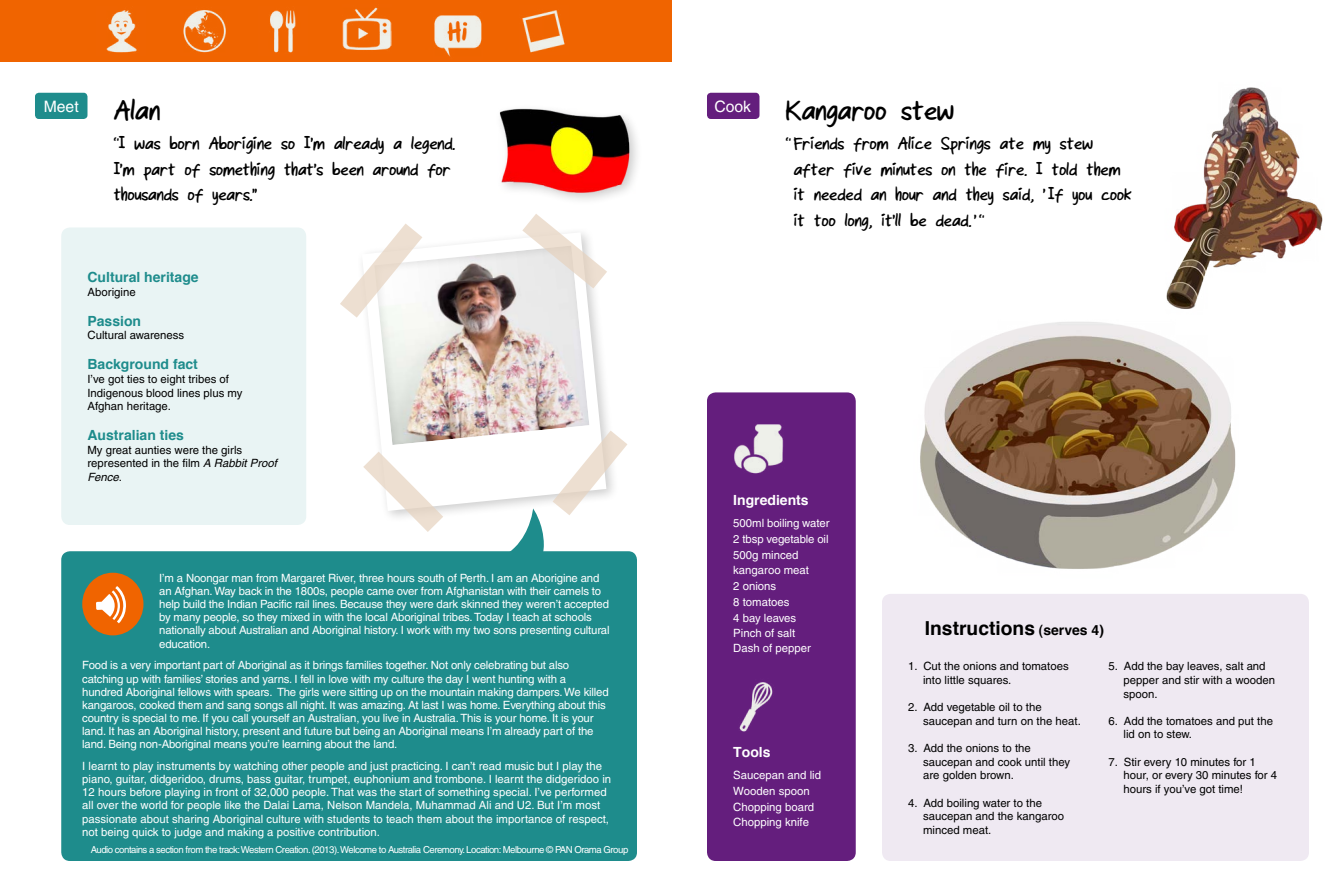
<style>
.page{position:relative;width:1344px;height:896px;background:#fff}
.page>*{position:absolute;margin:0;border:0;box-sizing:border-box;transform-origin:0 0}
.t1{font:35px "My Script Font bold";color:#000}
.t2{font:21.88px/25.4px "My Script Font bold";color:#000}
.t3{font:700 19.25px "Helvetica";color:#000}
.t4{font:15.75px "Helvetica";color:#fff}
.t5{font:700 14px "Helvetica";color:#1e8c8c}
.t6{font:700 14px "Helvetica";color:#fff}
.t7{font:11.38px/13.1px "Helvetica";letter-spacing:-.015em;color:#fff}
.t8{font:11.38px/13.7px "Helvetica";color:#000}
.t9{font:9.62px "Helvetica";letter-spacing:-.05em;color:#fff}
.s1{font-family:"Nightingale";font-weight:700}
.s2{font-style:italic}
.s3{font-size:14px}
</style>
<div class="page">
<div style="left:0;top:0;width:672px;height:61px;background:#f06400"></div>
<img style="left:106px;top:10px;width:31px;height:43px">
<img style="left:434px;top:15px;width:48px;height:42px">
<img style="left:183px;top:10px;width:43px;height:43px">
<img style="left:522px;top:10px;width:43px;height:43px">
<img style="left:270px;top:10px;width:26px;height:43px">
<img style="left:342px;top:7px;width:49px;height:43px">
<div style="left:61px;top:551px;width:576px;height:310px;background:#1e8c8c;border-radius:9px"></div>
<img style="left:920px;top:322px;width:316px;height:247px">
<img style="left:1155px;top:87px;width:168px;height:236px">
<div style="left:882px;top:594px;width:427px;height:169px;background:#efe9f2;border-radius:9px"></div>
<div style="left:882px;top:635px;width:427px;height:226px;background:#efe9f2;border-radius:9px"></div>
<div style="left:707px;top:93px;width:52px;height:26px;background:#641e7d;border-radius:4px"></div>
<div style="left:707px;top:392px;width:149px;height:469px;background:#641e7d;border-radius:9px"></div>
<img style="left:734px;top:424px;width:50px;height:50px">
<img style="left:739px;top:682px;width:34px;height:50px">
<div style="left:61px;top:228px;width:245px;height:297px;background:#e9f4f4;border-radius:9px"></div>
<div style="left:35px;top:93px;width:52px;height:26px;background:#1e8c8c;border-radius:4px"></div>
<svg style="left:340px;top:214px;width:287px;height:338px"></svg>
<img style="left:499px;top:108px;width:138px;height:90px">
<div style="left:82px;top:573px;width:61px;height:62px;background:#f06400;border-radius:50%"></div>
<svg style="left:96px;top:586px;width:30px;height:37px"></svg>
<h3 class="t4" style="left:44px;top:97px;width:37px">Meet</h3>
<h1 class="t1" style="left:114px;top:93px;width:48px">Alan</h1>
<h2 class="t2" style="left:114px;top:131px;width:343px">“<span class="s1">I</span> was born Aborigine so <span class="s1">I</span>'m already a legend.<br><span class="s1">I</span>'m part of something that's been around for thousands of years.''</h2>
<p class="t5" style="left:88px;top:268px;width:113px">Cultural heritage</p>
<p class="t8" style="left:88px;top:285px;width:50px">Aborigine</p>
<p class="t5" style="left:88px;top:312px;width:55px">Passion</p>
<p class="t8" style="left:88px;top:329px;width:98px">Cultural awareness</p>
<p class="t5" style="left:88px;top:356px;width:112px">Background fact</p>
<p class="t8" style="left:88px;top:372px;width:157px">I’ve got ties to eight tribes of<br>Indigenous blood lines plus my<br>Afghan heritage.</p>
<p class="t5" style="left:88px;top:426px;width:98px">Australian ties</p>
<p class="t8" style="left:88px;top:443px;width:191px">My great aunties were the girls represented in the film <span class="s2">A Rabbit Proof<br>Fence</span>.</p>
<p class="t7" style="left:159px;top:571px;width:452px">I’m a Noongar man from Margaret River, three hours south of Perth. I am an Aborigine and an Afghan. Way back in the 1800s, people came over from Afghanistan with their camels to help build the Indian Pacific rail lines. Because they were dark skinned they weren’t accepted by many people, so they mixed in with the local Aboriginal tribes. Today I teach at schools nationally about Australian and Aboriginal history. I work with my two sons presenting cultural education.</p>
<p class="t7" style="left:82px;top:659px;width:528px">Food is a very important part of Aboriginal as it brings families together. Not only celebrating but also catching up with families’ stories and yarns. I fell in love with my culture the day I went hunting with a hundred Aboriginal fellows with spears. The girls were sitting up on the mountain making dampers. We killed kangaroos, cooked them and sang songs all night. It was amazing. At last I was home. Everything about this country is special to me. If you call yourself an Australian, you live in Australia. This is your home. It is your land. It has an Aboriginal history, present and future but being an Aboriginal means I’m already part of the land. Being non-Aboriginal means you’re learning about the land.</p>
<p class="t7" style="left:82px;top:760px;width:530px">I learnt to play instruments by watching other people and just practicing. I can’t read music but I play the piano, guitar, didgeridoo, drums, bass guitar, trumpet, euphonium and trombone. I learnt the didgeridoo in 12 hours before playing in front of 32,000 people. That was the start of something special. I’ve performed all over the world for people like the Dalai Lama, Nelson Mandela, Muhammad Ali and U2. But I’m most passionate about sharing Aboriginal culture with students to teach them about the importance of respect, not being quick to judge and making a positive contribution.</p>
<p class="t9" style="left:91px;top:844px;width:539px">Audio contains a section from the track: Western Creation. (2013). Welcome to Australia Ceremony. Location: Melbourne © PAN Orama Group</p>
<h3 class="t4" style="left:714px;top:97px;width:38px">Cook</h3>
<h1 class="t1" style="left:786px;top:93px;width:170px">Kangaroo stew</h1>
<h2 class="t2" style="left:794px;top:131px;width:340px;text-indent:-8px">“ Friends from Alice Springs ate my stew after five minutes on the fire. <span class="s1">I</span> told them it needed an hour and they said, '<span class="s1">I</span>f you cook it too long, it'll be dead. ' “</h2>
<p class="t6" style="left:733px;top:492px;width:77px">Ingredients</p>
<p class="t7" style="left:733px;top:515px;width:98px;line-height:15.7px">500ml boiling water<br>2 tbsp vegetable oil<br>500g minced kangaroo meat<br>2 onions<br>8 tomatoes<br>4 bay leaves<br>Pinch of salt<br>Dash of pepper</p>
<p class="t6" style="left:733px;top:744px;width:39px">Tools</p>
<p class="t7" style="left:733px;top:767px;width:89px;line-height:15.8px">Saucepan and lid<br>Wooden spoon<br>Chopping board<br>Chopping knife</p>
<h3 class="t3" style="left:925px;top:616px;width:181px">Instructions <span class="s3">(serves 4)</span></h3>
<p class="t8" style="left:923px;top:659px;width:147px;text-indent:-15px">1. Cut the onions and tomatoes into little squares.</p>
<p class="t8" style="left:923px;top:700px;width:159px;text-indent:-15px">2. Add vegetable oil to the saucepan and turn on the heat.</p>
<p class="t8" style="left:923px;top:741px;width:149px;text-indent:-15px">3. Add the onions to the saucepan and cook until they are golden brown.</p>
<p class="t8" style="left:923px;top:796px;width:143px;text-indent:-15px">4. Add boiling water to the saucepan and the kangaroo minced meat.</p>
<p class="t8" style="left:1124px;top:659px;width:153px;text-indent:-15px">5. Add the bay leaves, salt and pepper and stir with a wooden spoon.</p>
<p class="t8" style="left:1124px;top:714px;width:151px;text-indent:-15px">6. Add the tomatoes and put the lid on to stew.</p>
<p class="t8" style="left:1124px;top:755px;width:155px;text-indent:-15px">7. Stir every 10 minutes for 1 hour, or every 30 minutes for 4 hours if you’ve got time!</p>
</div>
